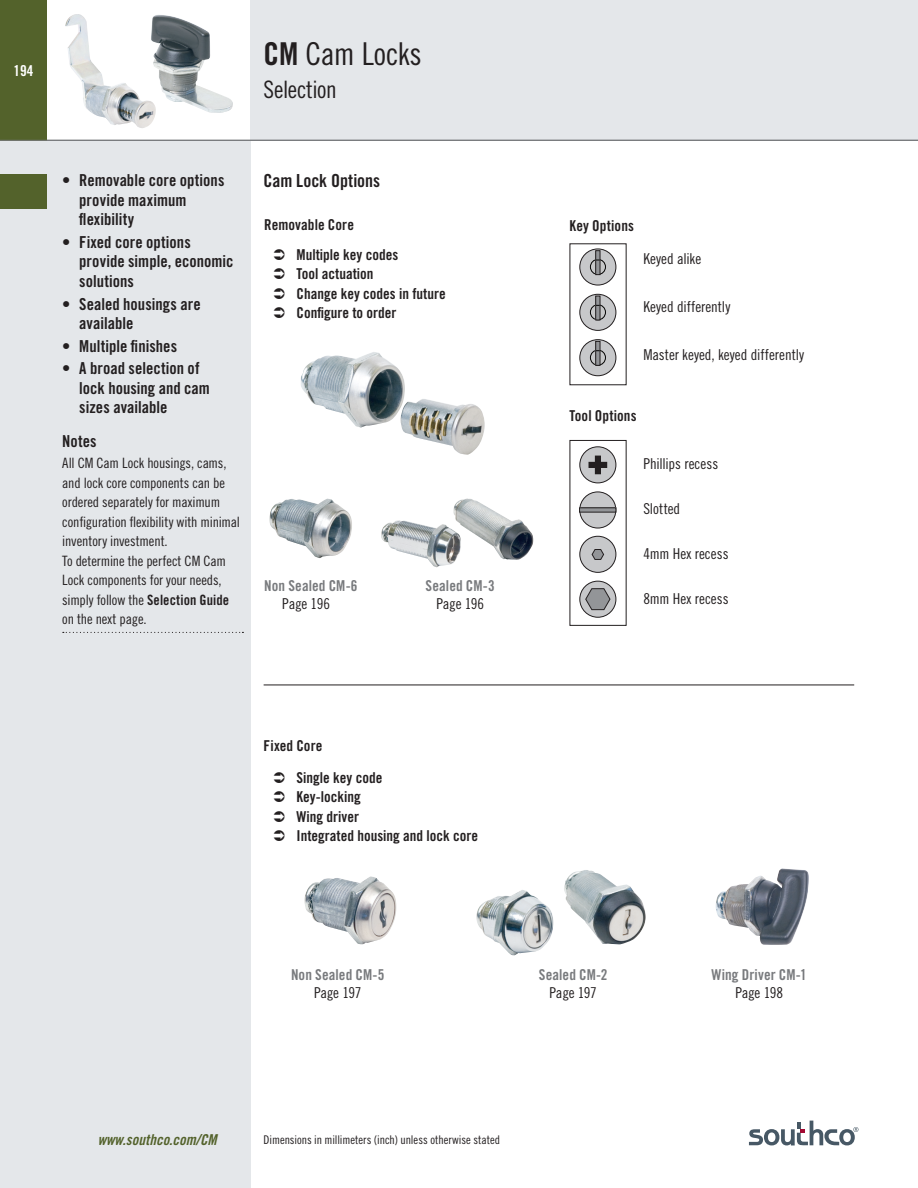
<style>
.page{position:relative;width:918px;height:1188px;background:#fff}
.page>*{position:absolute;margin:0;border:0;box-sizing:border-box;transform-origin:0 0}
.Headline-TG18-21auto{font:31.5px "Trade Gothic LT Std Cn 18";letter-spacing:-.015em;color:#231f20}
.Sub_title-TG18-16aut{font:24px "Trade Gothic LT Std Cn 18";letter-spacing:-.02em;color:#231f20}
.TG20_12auto_subheads{font:18px "Trade Gothic LT Std Bd Cn 20";letter-spacing:-.005em;color:#231f20}
.M_F_sub_heads{font:16.5px/19.5px "Trade Gothic LT Std Bd Cn 20";color:#231f20}
.TG20_10auto_subheads{font:15px "Trade Gothic LT Std Bd Cn 20";color:#231f20}
.TG18_10auto_subheads{font:15px "Trade Gothic LT Std Cn 18";color:#231f20}
.TG18_10auto_centered{font:15px "Trade Gothic LT Std Bd Cn 20";letter-spacing:.005em;color:#787a7d}
.TG20_10auto_gray{font:15px "Trade Gothic LT Std Bd Cn 20";letter-spacing:.005em;color:#787a7d}
.TG18_10auto_centered-2{font:15px "Trade Gothic LT Std Cn 18";letter-spacing:-.02em;color:#231f20}
.web{font:15px "Trade Gothic LT Std Bd Cn 20 Obl";color:#53622b}
.TG20_10auto_gray-2{font:15px "Trade Gothic LT Std Cn 18";letter-spacing:-.01em;color:#231f20}
.t1{font:15px "Trade Gothic LT Std Bd Cn 20";color:#fff}
.M_F_left-rule{font:14.25px/19.5px "Trade Gothic LT Std Cn 18";letter-spacing:-.005em;color:#231f20}
.t2{font:12px "Trade Gothic LT Std Cn 18";color:#231f20}
.s1{font-family:"Trade Gothic LT Std Bd Cn 20"}
</style>
<div class="page">
<div style="left:251px;top:0;width:667px;height:140px;background:#e4e7ea"></div>
<div style="left:0;top:140px;width:251px;height:1048px;background:#e4e7ea"></div>
<svg style="left:749px;top:1121px;width:109px;height:24px"></svg>
<div style="left:0;top:174px;width:47px;height:34px;background:#53622b"></div>
<div style="left:0;top:0;width:47px;height:140px;background:#53622b"></div>
<hr style="left:0;top:140px;width:918px;height:1px;background:#787a7d">
<img style="left:301px;top:352px;width:184px;height:103px">
<img style="left:269px;top:498px;width:83px;height:60px">
<img style="left:381px;top:498px;width:152px;height:69px">
<img style="left:304px;top:876px;width:92px;height:68px">
<img style="left:564px;top:870px;width:82px;height:74px">
<img style="left:716px;top:868px;width:93px;height:77px">
<div style="left:580px;top:249px;width:36px;height:36px;background:#c7c8ca;border-radius:50%"></div>
<div style="left:579px;top:249px;width:37px;height:36px;border:1px solid #231f20;border-radius:50%"></div>
<svg style="left:590px;top:259px;width:15px;height:15px"></svg>
<div style="left:590px;top:259px;width:16px;height:16px;border:1px solid #050504;border-radius:50%"></div>
<hr style="left:596px;top:251px;width:4px;height:24px;background:#939598">
<div style="left:595px;top:250px;width:5px;height:25px;border:1px solid #231f20"></div>
<div style="left:580px;top:294px;width:36px;height:36px;background:#c7c8ca;border-radius:50%"></div>
<div style="left:579px;top:294px;width:37px;height:37px;border:1px solid #231f20;border-radius:50%"></div>
<svg style="left:590px;top:305px;width:15px;height:15px"></svg>
<div style="left:590px;top:304px;width:16px;height:16px;border:1px solid #050504;border-radius:50%"></div>
<hr style="left:596px;top:296px;width:4px;height:24px;background:#939598">
<div style="left:595px;top:296px;width:5px;height:24px;border:1px solid #231f20"></div>
<div style="left:580px;top:340px;width:36px;height:36px;background:#c7c8ca;border-radius:50%"></div>
<div style="left:579px;top:339px;width:37px;height:37px;border:1px solid #231f20;border-radius:50%"></div>
<svg style="left:590px;top:350px;width:15px;height:15px"></svg>
<div style="left:590px;top:350px;width:16px;height:16px;border:1px solid #050504;border-radius:50%"></div>
<hr style="left:596px;top:341px;width:4px;height:24px;background:#939598">
<div style="left:595px;top:341px;width:5px;height:25px;border:1px solid #231f20"></div>
<div style="left:580px;top:447px;width:36px;height:36px;background:#c7c8ca;border-radius:50%"></div>
<div style="left:579px;top:446px;width:37px;height:37px;border:1px solid #231f20;border-radius:50%"></div>
<div style="left:595px;top:456px;width:5px;height:18px;background:#231f20"></div>
<div style="left:595px;top:456px;width:6px;height:18px;border:1px solid #231f20"></div>
<div style="left:589px;top:462px;width:18px;height:5px;background:#231f20"></div>
<div style="left:589px;top:462px;width:18px;height:6px;border:1px solid #231f20"></div>
<div style="left:580px;top:492px;width:36px;height:36px;background:#c7c8ca;border-radius:50%"></div>
<div style="left:579px;top:492px;width:37px;height:36px;border:1px solid #231f20;border-radius:50%"></div>
<hr style="left:580px;top:508px;width:36px;height:4px;background:#939598">
<div style="left:579px;top:507px;width:37px;height:6px;border:1px solid #231f20"></div>
<div style="left:580px;top:536px;width:36px;height:36px;background:#c7c8ca;border-radius:50%"></div>
<div style="left:579px;top:536px;width:37px;height:37px;border:1px solid #231f20;border-radius:50%"></div>
<svg style="left:591px;top:549px;width:13px;height:11px"></svg>
<svg style="left:580px;top:581px;width:36px;height:36px"></svg>
<div style="left:579px;top:581px;width:37px;height:37px;border:1px solid #231f20;border-radius:50%"></div>
<svg style="left:585px;top:588px;width:26px;height:22px"></svg>
<img style="left:65px;top:14px;width:91px;height:114px">
<img style="left:151px;top:15px;width:82px;height:98px">
<svg style="left:63px;top:632px;width:180px;height:1px"></svg>
<hr style="left:264px;top:685px;width:590px;height:1px;background:#231f20">
<p class="t1" style="left:13px;top:61px;width:21px">194</p>
<p class="Headline-TG18-21auto" style="left:264px;top:35px;width:160px"><span class="s1">CM</span> Cam Locks</p>
<p class="Sub_title-TG18-16aut" style="left:264px;top:75px;width:75px">Selection</p>
<p class="M_F_sub_heads" style="left:79px;top:170px;width:147px;text-indent:-17px">• Removable core options provide maximum flexibility</p>
<p class="M_F_sub_heads" style="left:79px;top:232px;width:156px;text-indent:-17px">• Fixed core options provide simple, economic solutions</p>
<p class="M_F_sub_heads" style="left:79px;top:294px;width:123px;text-indent:-17px">• Sealed housings are available</p>
<p class="M_F_sub_heads" style="left:62px;top:336px;width:116px">• Multiple finishes</p>
<p class="M_F_sub_heads" style="left:79px;top:359px;width:132px;text-indent:-17px">• A broad selection of lock housing and cam sizes available</p>
<p class="M_F_sub_heads" style="left:62px;top:431px;width:36px">Notes</p>
<p class="M_F_left-rule" style="left:62px;top:453px;width:179px">All CM Cam Lock housings, cams, and lock core components can be ordered separately for maximum configuration flexibility with minimal inventory investment.<br>To determine the perfect CM Cam<br>Lock components for your needs, simply follow the <span class="s1">Selection Guide </span>on the next page.</p>
<p class="TG20_12auto_subheads" style="left:264px;top:170px;width:118px">Cam Lock Options</p>
<p class="TG20_10auto_subheads" style="left:264px;top:215px;width:91px">Removable Core</p>
<p class="TG20_10auto_subheads" style="left:570px;top:216px;width:66px">Key Options</p>
<p class="TG20_10auto_subheads" style="left:297px;top:245px;width:103px">Multiple key codes</p>
<p class="TG20_10auto_subheads" style="left:297px;top:265px;width:78px">Tool actuation</p>
<p class="TG20_10auto_subheads" style="left:297px;top:284px;width:151px">Change key codes in future</p>
<p class="TG20_10auto_subheads" style="left:297px;top:304px;width:101px">Configure to order</p>
<p class="TG18_10auto_subheads" style="left:643px;top:249px;width:59px">Keyed alike</p>
<p class="TG18_10auto_subheads" style="left:643px;top:298px;width:88px">Keyed differently</p>
<p class="TG18_10auto_subheads" style="left:643px;top:346px;width:162px">Master keyed, keyed differently</p>
<p class="TG20_10auto_subheads" style="left:570px;top:407px;width:69px">Tool Options</p>
<p class="TG20_10auto_gray" style="left:264px;top:577px;width:95px">Non Sealed CM-6</p>
<p class="TG20_10auto_gray" style="left:426px;top:577px;width:71px">Sealed CM-3</p>
<p class="TG20_10auto_gray-2" style="left:282px;top:595px;width:49px">Page 196</p>
<p class="TG20_10auto_gray-2" style="left:436px;top:595px;width:49px">Page 196</p>
<p class="TG18_10auto_subheads" style="left:643px;top:455px;width:76px">Phillips recess</p>
<p class="TG18_10auto_subheads" style="left:643px;top:500px;width:38px">Slotted</p>
<p class="TG18_10auto_subheads" style="left:643px;top:545px;width:87px">4mm Hex recess</p>
<p class="TG18_10auto_subheads" style="left:643px;top:590px;width:87px">8mm Hex recess</p>
<p class="TG20_10auto_subheads" style="left:264px;top:736px;width:60px">Fixed Core</p>
<p class="TG20_10auto_subheads" style="left:297px;top:768px;width:87px">Single key code</p>
<p class="TG20_10auto_subheads" style="left:297px;top:788px;width:66px">Key-locking</p>
<p class="TG20_10auto_subheads" style="left:297px;top:807px;width:64px">Wing driver</p>
<p class="TG20_10auto_subheads" style="left:297px;top:827px;width:183px">Integrated housing and lock core</p>
<p class="TG18_10auto_centered" style="left:291px;top:965px;width:95px">Non Sealed CM-5</p>
<p class="TG18_10auto_centered" style="left:539px;top:965px;width:70px">Sealed CM-2</p>
<p class="TG18_10auto_centered" style="left:711px;top:965px;width:97px">Wing Driver CM-1</p>
<p class="TG18_10auto_centered-2" style="left:314px;top:984px;width:49px">Page 197</p>
<p class="TG18_10auto_centered-2" style="left:550px;top:984px;width:49px">Page 197</p>
<p class="TG18_10auto_centered-2" style="left:735px;top:984px;width:49px">Page 198</p>
<p class="web" style="left:98px;top:1131px;width:120px">www.southco.com/CM</p>
<p class="t2" style="left:264px;top:1133px;width:238px">Dimensions in millimeters (inch) unless otherwise stated</p>
</div>
